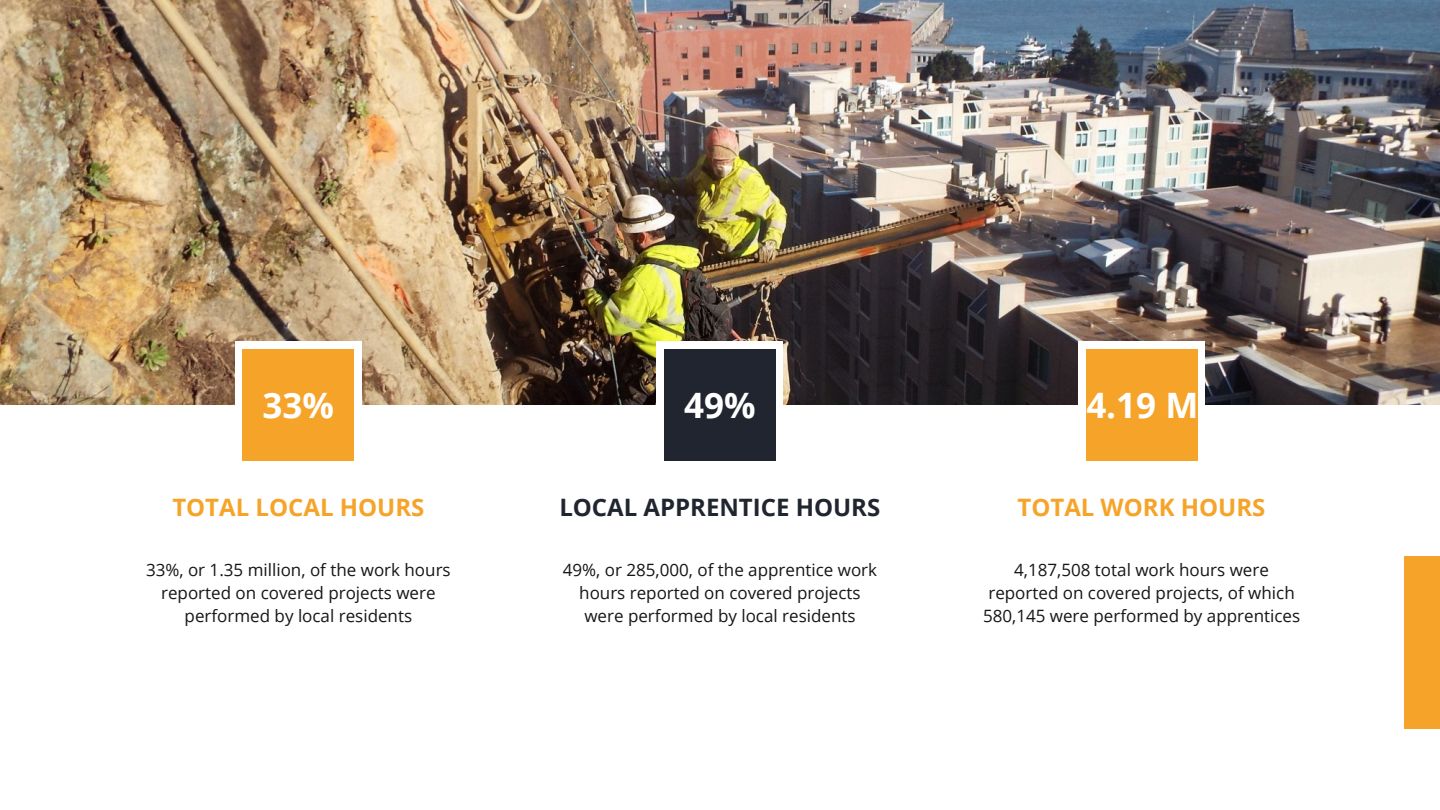
<style>
.page{position:relative;width:1440px;height:810px;background:#fff}
.page>*{position:absolute;margin:0;border:0;box-sizing:border-box;transform-origin:0 0}
.t1{font:700 35px "Open Sans";color:#fff}
.t2{font:700 24px "Open Sans";color:#f6a429}
.t3{font:700 24px "Open Sans";color:#20252f}
.t4{font:17px/23.2px "Open Sans";color:#171616;text-align:center}
</style>
<div class="page">
<div style="left:1404px;top:556px;width:36px;height:173px;background:#f6a429"></div>
<img style="left:0;top:0;width:1440px;height:405px">
<div style="left:235px;top:342px;width:127px;height:126px;background:#fff"></div>
<div style="left:242px;top:349px;width:112px;height:112px;background:#f6a429"></div>
<div style="left:657px;top:342px;width:126px;height:126px;background:#fff"></div>
<div style="left:664px;top:349px;width:112px;height:112px;background:#20252f"></div>
<div style="left:1078px;top:342px;width:127px;height:126px;background:#fff"></div>
<div style="left:1086px;top:349px;width:112px;height:112px;background:#f6a429"></div>
<h2 class="t1" style="left:263px;top:381px;width:73px">33%</h2>
<h2 class="t1" style="left:684px;top:381px;width:73px">49%</h2>
<h1 class="t1" style="left:1086px;top:381px;width:113px">4.19 M</h1>
<h3 class="t2" style="left:172px;top:491px;width:254px">TOTAL LOCAL HOURS</h3>
<h3 class="t4" style="left:146px;top:558px;width:306px">33%, or 1.35 million, of the work hours reported on covered projects were performed by local residents</h3>
<p class="t3" style="left:559px;top:491px;width:322px">LOCAL APPRENTICE HOURS</p>
<h3 class="t4" style="left:563px;top:558px;width:316px">49%, or 285,000, of the apprentice work hours reported on covered projects were performed by local residents</h3>
<p class="t2" style="left:1017px;top:491px;width:250px">TOTAL WORK HOURS</p>
<p class="t4" style="left:983px;top:558px;width:319px">4,187,508 total work hours were reported on covered projects, of which<br>580,145 were performed by apprentices</p>
</div>
